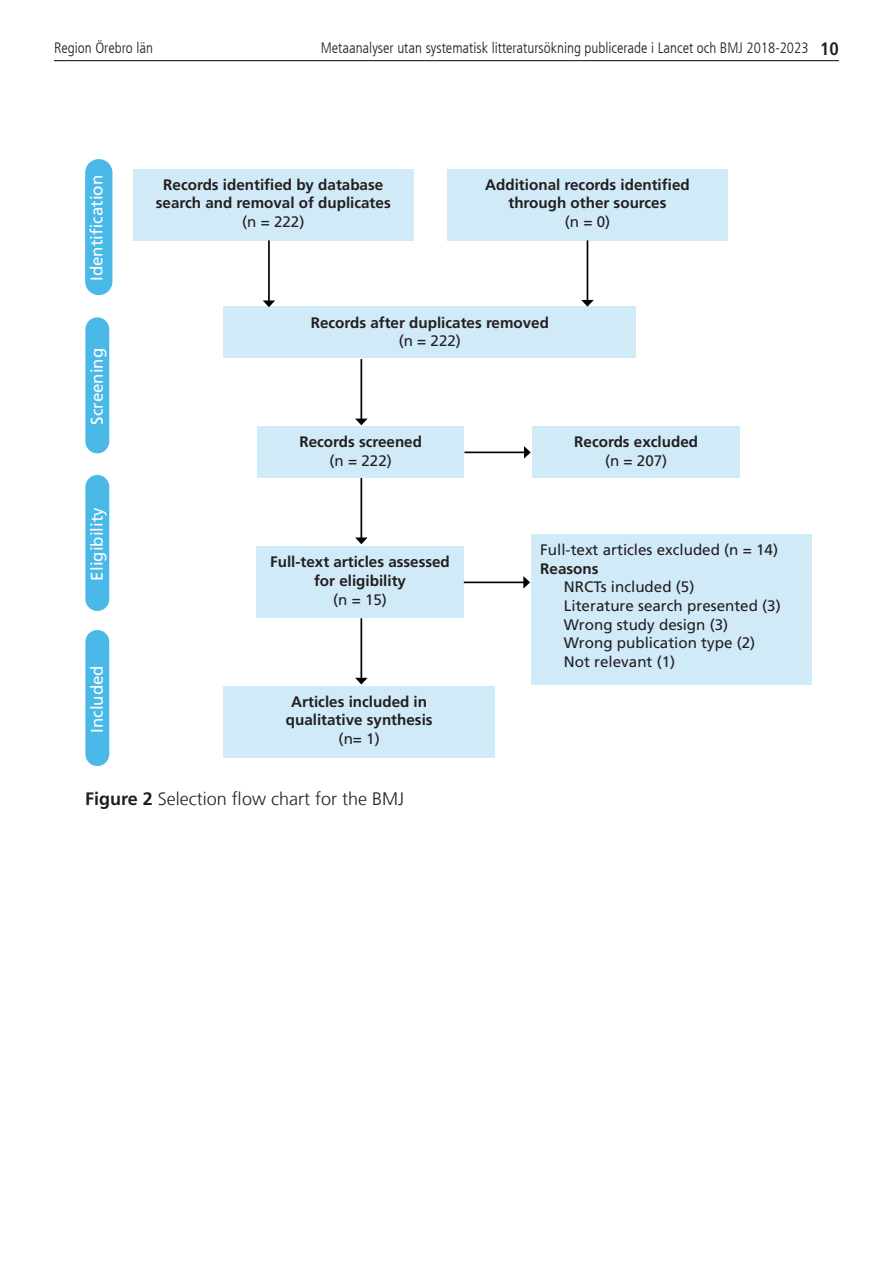
<style>
.page{position:relative;width:893px;height:1263px;background:#fff}
.page>*{position:absolute;margin:0;border:0;box-sizing:border-box;transform-origin:0 0}
.Figure_-_table_beskrivning{font:300 18px "Frutiger LT Com";color:#231f20}
.t1{font:16.8px "Frutiger LT Com";color:#fff}
.t2{font:700 15.15px/18.6px "Frutiger LT Com";color:#231f20;text-align:center}
.t3{font:15.15px "Frutiger LT Com";color:#231f20}
.t4{font:300 condensed 15px "Frutiger LT Com";color:#231f20}
.s1{font-weight:700;font-size:18px}
.s2{font-weight:700}
</style>
<div class="page">
<hr style="left:54px;top:60px;width:785px;height:1px;background:#231f20">
<div style="left:85px;top:159px;width:27px;height:136px;background:#4bb9e8;border-radius:14px"></div>
<div style="left:85px;top:630px;width:24px;height:136px;background:#4bb9e8;border-radius:12px"></div>
<div style="left:85px;top:475px;width:24px;height:136px;background:#4bb9e8;border-radius:12px"></div>
<div style="left:85px;top:317px;width:24px;height:136px;background:#4bb9e8;border-radius:12px"></div>
<div style="left:133px;top:169px;width:281px;height:71px;background:#d1eaf8"></div>
<div style="left:224px;top:307px;width:412px;height:51px;background:#d1eaf8"></div>
<div style="left:258px;top:426px;width:206px;height:52px;background:#d1eaf8"></div>
<div style="left:532px;top:426px;width:208px;height:52px;background:#d1eaf8"></div>
<div style="left:256px;top:546px;width:208px;height:72px;background:#d1eaf8"></div>
<div style="left:224px;top:686px;width:271px;height:72px;background:#d1eaf8"></div>
<div style="left:447px;top:169px;width:281px;height:71px;background:#d1eaf8"></div>
<div style="left:531px;top:534px;width:280px;height:150px;background:#d1eaf8"></div>
<hr style="left:587px;top:240px;width:1px;height:61px;background:#000001">
<svg style="left:581px;top:300px;width:13px;height:7px"></svg>
<hr style="left:360px;top:359px;width:2px;height:61px;background:#000001">
<svg style="left:355px;top:419px;width:12px;height:6px"></svg>
<hr style="left:464px;top:451px;width:61px;height:2px;background:#000001">
<svg style="left:524px;top:446px;width:7px;height:13px"></svg>
<hr style="left:464px;top:581px;width:60px;height:2px;background:#000001">
<svg style="left:523px;top:576px;width:7px;height:13px"></svg>
<hr style="left:360px;top:478px;width:2px;height:60px;background:#000001">
<svg style="left:355px;top:537px;width:13px;height:7px"></svg>
<hr style="left:360px;top:618px;width:2px;height:61px;background:#000001">
<svg style="left:355px;top:678px;width:13px;height:6px"></svg>
<hr style="left:268px;top:240px;width:2px;height:61px;background:#000001">
<svg style="left:263px;top:300px;width:12px;height:7px"></svg>
<p class="t4" style="left:54px;top:39px;width:101px">Region Örebro län</p>
<p class="t4" style="left:321px;top:39px;width:520px">Metaanalyser utan systematisk litteratursökning publicerade i Lancet och BMJ 2018-2023 <span class="s1">10</span></p>
<p class="t1" style="left:87px;top:281px;width:107px;rotate:-90deg">Identification</p>
<p class="t1" style="left:87px;top:425px;width:78px;rotate:-90deg">Screening</p>
<p class="t1" style="left:87px;top:580px;width:75px;rotate:-90deg">Eligibility</p>
<p class="t1" style="left:87px;top:733px;width:69px;rotate:-90deg">Included</p>
<p class="t2" style="left:163px;top:175px;width:221px">Records identified by database</p>
<p class="t2" style="left:156px;top:194px;width:236px">search and removal of duplicates</p>
<p class="t3" style="left:242px;top:213px;width:64px">(n = 222)</p>
<p class="t2" style="left:485px;top:175px;width:206px">Additional records identified through other sources</p>
<p class="t3" style="left:565px;top:213px;width:47px">(n = 0)</p>
<p class="t2" style="left:311px;top:313px;width:240px">Records after duplicates removed</p>
<p class="t3" style="left:399px;top:332px;width:64px">(n = 222)</p>
<p class="t2" style="left:299px;top:433px;width:124px">Records screened</p>
<p class="t3" style="left:330px;top:452px;width:64px">(n = 222)</p>
<p class="t2" style="left:574px;top:433px;width:125px">Records excluded</p>
<p class="t3" style="left:605px;top:452px;width:64px">(n = 207)</p>
<p class="t2" style="left:270px;top:553px;width:181px">Full-text articles assessed for eligibility</p>
<p class="t3" style="left:333px;top:590px;width:55px">(n = 15)</p>
<p class="t2" style="left:291px;top:692px;width:137px">Articles included in</p>
<p class="t2" style="left:286px;top:711px;width:148px">qualitative synthesis</p>
<p class="t3" style="left:339px;top:730px;width:43px">(n= 1)</p>
<p class="t3" style="left:540px;top:541px;width:239px">Full-text articles excluded (n = 14)</p>
<p class="t2" style="left:540px;top:559px;width:60px">Reasons</p>
<p class="t3" style="left:564px;top:578px;width:132px">NRCTs included (5)</p>
<p class="t3" style="left:564px;top:597px;width:218px">Literature search presented (3)</p>
<p class="t3" style="left:564px;top:615px;width:166px">Wrong study design (3)</p>
<p class="t3" style="left:564px;top:634px;width:193px">Wrong publication type (2)</p>
<p class="t3" style="left:564px;top:652px;width:113px">Not relevant (1)</p>
<p class="Figure_-_table_beskrivning" style="left:85px;top:788px;width:320px"><span class="s2">Figure 2</span> Selection flow chart for the BMJ</p>
</div>
